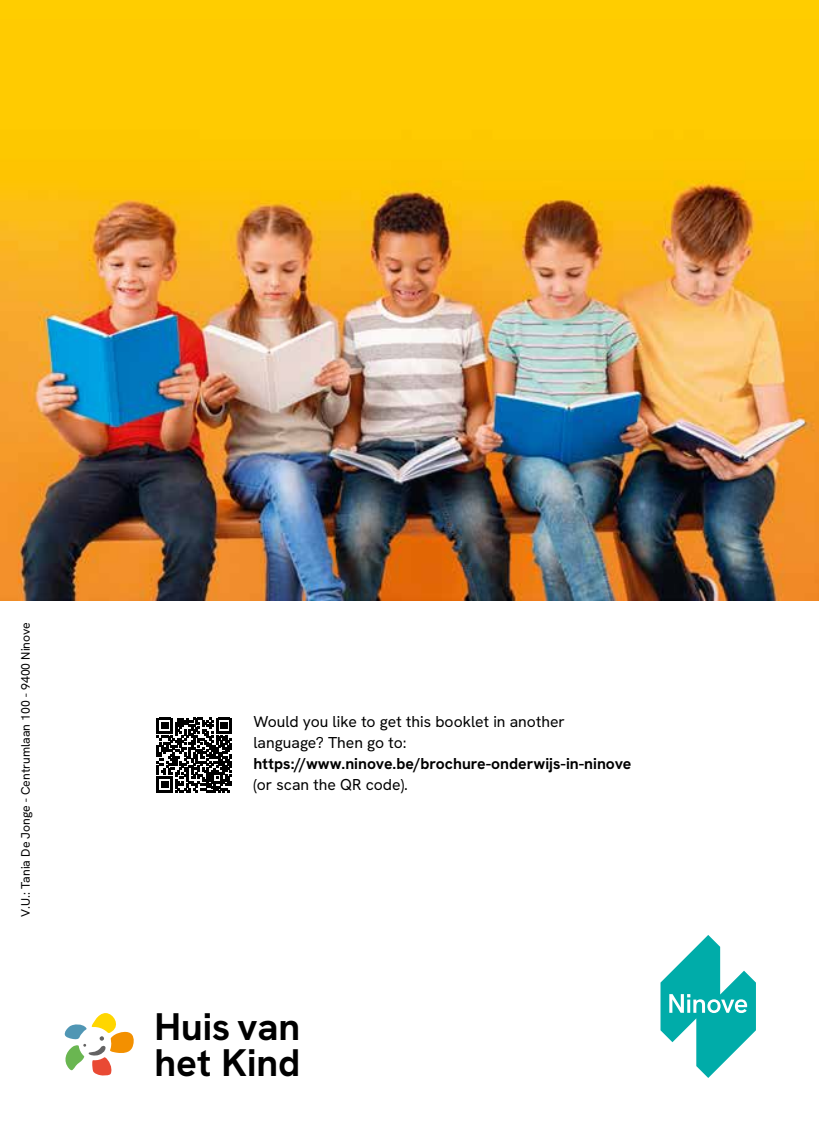
<style>
.page{position:relative;width:819px;height:1141px;background:#fff}
.page>*{position:absolute;margin:0;border:0;box-sizing:border-box;transform-origin:0 0}
.t1{font:700 38.5px/35.9px "HK Grotesk";color:#000}
.t2{font:15.75px/21px "HK Grotesk";color:#000}
.t3{font:700 15.75px "HK Grotesk";color:#000}
.t4{font:12.25px "HK Grotesk";color:#000}
</style>
<div class="page">
<svg style="left:660px;top:935px;width:96px;height:143px"></svg>
<svg style="left:64px;top:1013px;width:70px;height:63px"></svg>
<div style="left:118px;top:1057px;width:20px;height:19px;background:#fff"></div>
<svg style="left:157px;top:718px;width:75px;height:75px"></svg>
<div style="left:0;top:0;width:819px;height:600px;background:#ffcd00"></div>
<img style="left:0;top:180px;width:819px;height:421px">
<p class="t4" style="left:18px;top:917px;width:296px;rotate:-90deg">V.U.: Tania De Jonge - Centrumlaan 100 - 9400 Ninove</p>
<p class="t2" style="left:253px;top:710px;width:313px">Would you like to get this booklet in another language? Then go to:</p>
<p class="t3" style="left:253px;top:753px;width:379px">https://www.ninove.be/brochure-onderwijs-in-ninove</p>
<p class="t2" style="left:253px;top:773px;width:156px">(or scan the QR code).</p>
<h1 class="t1" style="left:154px;top:1008px;width:147px">Huis van het Kind</h1>
</div>
